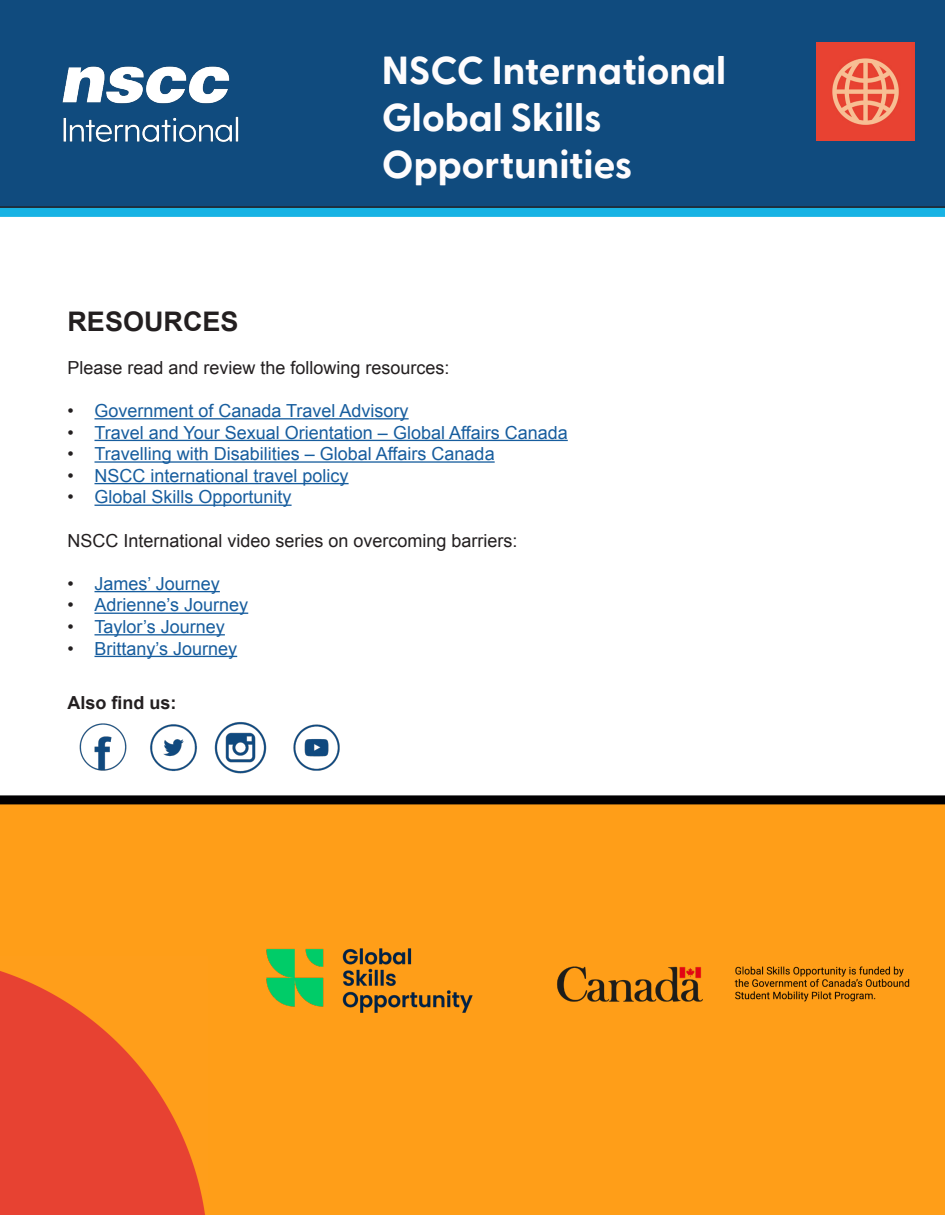
<style>
.page{position:relative;width:945px;height:1215px;background:#fff}
.page>*{position:absolute;margin:0;border:0;box-sizing:border-box;transform-origin:0 0}
.t1{font:700 39px "Greycliff CF";color:#fefcfd}
.t2{font:700 27px "Arial";color:#231f20}
.t3{font:18px "Arial";color:#175d9e}
.t4{font:18px "Arial";color:#231f20}
.t5{font:700 18px "Arial";color:#231f20}
.s1{color:#231f20}
</style>
<div class="page">
<div style="left:0;top:804px;width:945px;height:411px;background:#ff9e18"></div>
<div style="left:0;top:0;width:945px;height:208px;background:#104b7e"></div>
<img style="left:36px;top:32px;width:292px;height:128px">
<hr style="left:94px;top:418px;width:315px;height:1px;background:#175d9e">
<hr style="left:94px;top:440px;width:474px;height:1px;background:#175d9e">
<hr style="left:94px;top:461px;width:401px;height:2px;background:#175d9e">
<hr style="left:94px;top:483px;width:255px;height:1px;background:#175d9e">
<hr style="left:94px;top:505px;width:198px;height:1px;background:#175d9e">
<hr style="left:94px;top:591px;width:126px;height:1px;background:#175d9e">
<hr style="left:94px;top:613px;width:154px;height:1px;background:#175d9e">
<hr style="left:94px;top:634px;width:131px;height:1px;background:#175d9e">
<hr style="left:94px;top:656px;width:143px;height:1px;background:#175d9e">
<img style="left:816px;top:43px;width:98px;height:98px">
<div style="left:0;top:208px;width:945px;height:9px;background:#18b3e4"></div>
<img style="left:557px;top:966px;width:353px;height:36px">
<img style="left:266px;top:948px;width:207px;height:65px">
<div style="left:0;top:795px;width:945px;height:9px;background:#010001"></div>
<img style="left:0;top:971px;width:205px;height:244px">
<img style="left:150px;top:724px;width:47px;height:47px">
<img style="left:214px;top:722px;width:52px;height:52px">
<img style="left:79px;top:723px;width:48px;height:48px">
<img style="left:293px;top:724px;width:47px;height:47px">
<p class="t1" style="left:382px;top:47px;width:346px">NSCC International</p>
<p class="t1" style="left:382px;top:94px;width:222px">Global Skills</p>
<p class="t1" style="left:382px;top:141px;width:252px">Opportunities</p>
<p class="t2" style="left:68px;top:303px;width:173px">RESOURCES</p>
<p class="t4" style="left:68px;top:356px;width:384px">Please read and review the following resources:</p>
<p class="t3" style="left:68px;top:399px;width:343px"><span class="s1">•</span> Government of Canada Travel Advisory</p>
<p class="t3" style="left:68px;top:420px;width:502px"><span class="s1">•</span> Travel and Your Sexual Orientation – Global Affairs Canada</p>
<p class="t3" style="left:68px;top:442px;width:429px"><span class="s1">•</span> Travelling with Disabilities – Global Affairs Canada</p>
<p class="t3" style="left:68px;top:464px;width:283px"><span class="s1">•</span> NSCC international travel policy</p>
<p class="t3" style="left:68px;top:485px;width:226px"><span class="s1">•</span> Global Skills Opportunity</p>
<p class="t4" style="left:68px;top:528px;width:452px">NSCC International video series on overcoming barriers:</p>
<p class="t3" style="left:68px;top:572px;width:154px"><span class="s1">•</span> James’ Journey</p>
<p class="t3" style="left:68px;top:593px;width:182px"><span class="s1">•</span> Adrienne’s Journey</p>
<p class="t3" style="left:68px;top:615px;width:159px"><span class="s1">•</span> Taylor’s Journey</p>
<p class="t3" style="left:68px;top:636px;width:171px"><span class="s1">•</span> Brittany’s Journey</p>
<p class="t5" style="left:68px;top:690px;width:111px">Also find us:</p>
</div>
